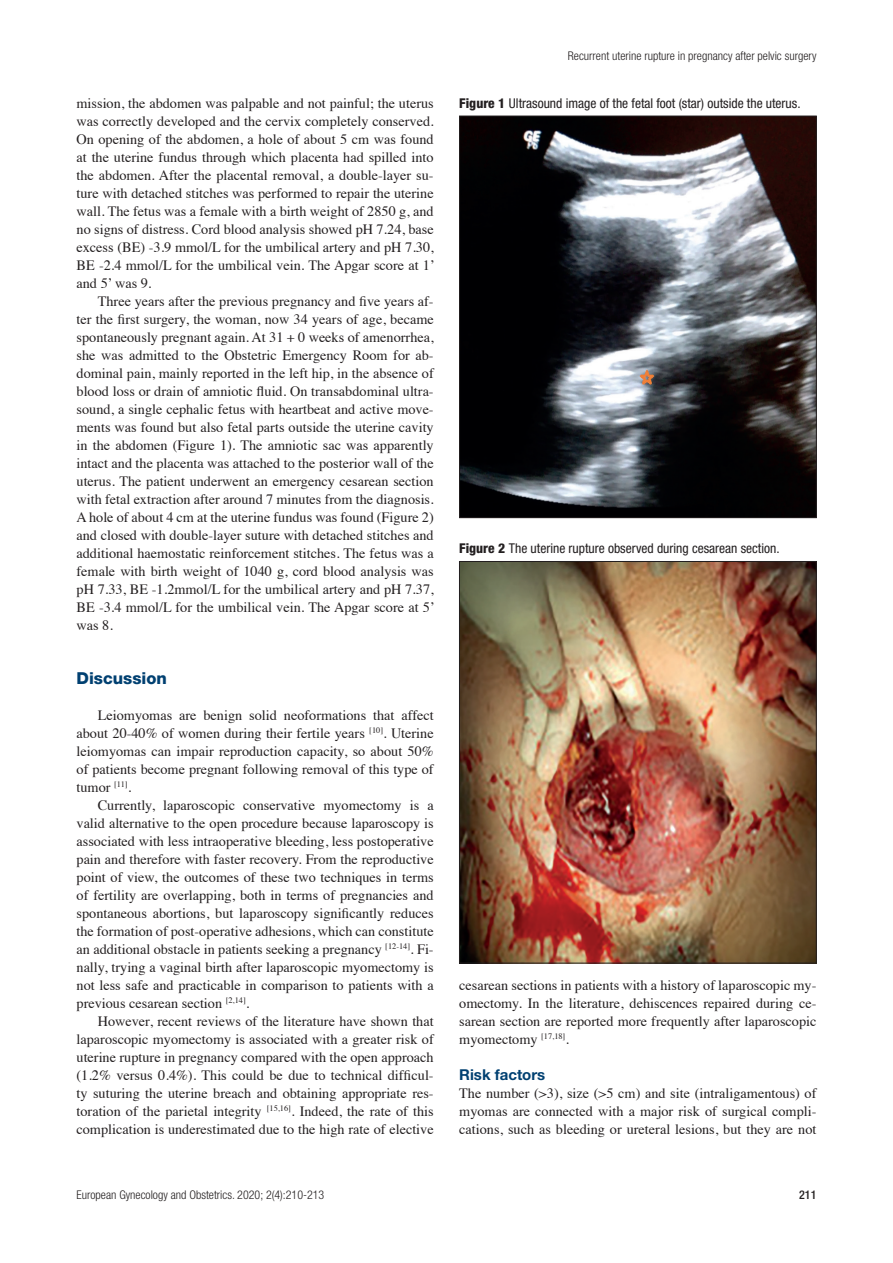
<style>
.page{position:relative;width:893px;height:1263px;background:#fff}
.page>*{position:absolute;margin:0;border:0;box-sizing:border-box;transform-origin:0 0}
.t1{font:800 16.5px "Helvetica Neue LT Std";color:#004071}
.t2{font:700 15px "Helvetica Neue LT Std";color:#004071}
.t3{font:14.25px/18px "Times";color:#231f20;text-align:justify}
.t4{font:condensed 13.5px "Helvetica Neue LT Std";color:#231f20}
.t5{font:300 condensed 12px "Helvetica Neue LT Std";color:#231f20}
.t6{font:500 condensed 12px "Helvetica Neue LT Std";color:#231f20}
.s1{font-weight:800}
</style>
<div class="page">
<img style="left:461px;top:118px;width:353px;height:398px">
<div style="left:459px;top:116px;width:357px;height:402px;border:1px solid #231f20"></div>
<img style="left:461px;top:563px;width:353px;height:398px">
<div style="left:459px;top:561px;width:357px;height:402px;border:1px solid #231f20"></div>
<p class="t3" style="left:77px;top:93px;width:360px">mission, the abdomen was palpable and not painful; the uterus was correctly developed and the cervix completely conserved.<br>On opening of the abdomen, a hole of about 5 cm was found at the uterine fundus through which placenta had spilled into the abdomen. After the placental removal, a double-layer su&shy;ture with detached stitches was performed to repair the uterine wall. The fetus was a female with a birth weight of 2850 g, and no signs of distress. Cord blood analysis showed pH 7.24, base excess (BE) -3.9 mmol/L for the umbilical artery and pH 7.30, BE -2.4 mmol/L for the umbilical vein. The Apgar score at 1’ and 5’ was 9.</p>
<p class="t3" style="left:77px;top:291px;width:360px;text-indent:21px">Three years after the previous pregnancy and five years af&shy;ter the first surgery, the woman, now 34 years of age, became spontaneously pregnant again. At 31 + 0 weeks of amenorrhea, she was admitted to the Obstetric Emergency Room for ab&shy;dominal pain, mainly reported in the left hip, in the absence of blood loss or drain of amniotic fluid. On transabdominal ultra&shy;sound, a single cephalic fetus with heartbeat and active move&shy;ments was found but also fetal parts outside the uterine cavity in the abdomen (Figure 1). The amniotic sac was apparently intact and the placenta was attached to the posterior wall of the uterus. The patient underwent an emergency cesarean section with fetal extraction after around 7 minutes from the diagnosis.<br>A hole of about 4 cm at the uterine fundus was found (Figure 2) and closed with double-layer suture with detached stitches and additional haemostatic reinforcement stitches. The fetus was a female with birth weight of 1040 g, cord blood analysis was pH 7.33, BE -1.2mmol/L for the umbilical artery and pH 7.37, BE -3.4 mmol/L for the umbilical vein. The Apgar score at 5’ was 8.</p>
<p class="t1" style="left:77px;top:668px;width:92px">Discussion</p>
<p class="t3" style="left:77px;top:705px;width:359px;text-indent:21px">Leiomyomas are benign solid neoformations that affect about 20-40% of women during their fertile years <sup>[10]</sup>. Uterine leiomyomas can impair reproduction capacity, so about 50% of patients become pregnant following removal of this type of tumor <sup>[11]</sup>.</p>
<p class="t3" style="left:77px;top:795px;width:359px;text-indent:21px">Currently, laparoscopic conservative myomectomy is a valid alternative to the open procedure because laparoscopy is associated with less intraoperative bleeding, less postoperative pain and therefore with faster recovery. From the reproductive point of view, the outcomes of these two techniques in terms of fertility are overlapping, both in terms of pregnancies and spontaneous abortions, but laparoscopy significantly reduces the formation of post-operative adhesions, which can constitute an additional obstacle in patients seeking a pregnancy <sup>[12-14]</sup>. Fi&shy;nally, trying a vaginal birth after laparoscopic myomectomy is not less safe and practicable in comparison to patients with a previous cesarean section <sup>[2,14]</sup>.</p>
<p class="t3" style="left:77px;top:1011px;width:359px;text-indent:21px">However, recent reviews of the literature have shown that laparoscopic myomectomy is associated with a greater risk of uterine rupture in pregnancy compared with the open approach (1.2% versus 0.4%). This could be due to technical difficul&shy;ty suturing the uterine breach and obtaining appropriate res&shy;toration of the parietal integrity <sup>[15,16]</sup>. Indeed, the rate of this complication is underestimated due to the high rate of elective</p>
<p class="t5" style="left:77px;top:1188px;width:249px">European Gynecology and Obstetrics. 2020; 2(4):210-213</p>
<p class="t5" style="left:568px;top:48px;width:250px">Recurrent uterine rupture in pregnancy after pelvic surgery</p>
<p class="t4" style="left:459px;top:95px;width:343px"><span class="s1">Figure 1</span> Ultrasound image of the fetal foot (star) outside the uterus.</p>
<p class="t4" style="left:459px;top:541px;width:322px"><span class="s1">Figure 2</span> The uterine rupture observed during cesarean section.</p>
<p class="t3" style="left:459px;top:975px;width:359px">cesarean sections in patients with a history of laparoscopic my&shy;omectomy. In the literature, dehiscences repaired during ce&shy;sarean section are reported more frequently after laparoscopic myomectomy <sup>[17,18]</sup>.</p>
<p class="t2" style="left:459px;top:1065px;width:88px">Risk factors</p>
<p class="t3" style="left:459px;top:1083px;width:359px">The number (&gt;3), size (&gt;5 cm) and site (intraligamentous) of myomas are connected with a major risk of surgical compli&shy;cations, such as bleeding or ureteral lesions, but they are not</p>
<p class="t6" style="left:799px;top:1187px;width:19px">211</p>
</div>
